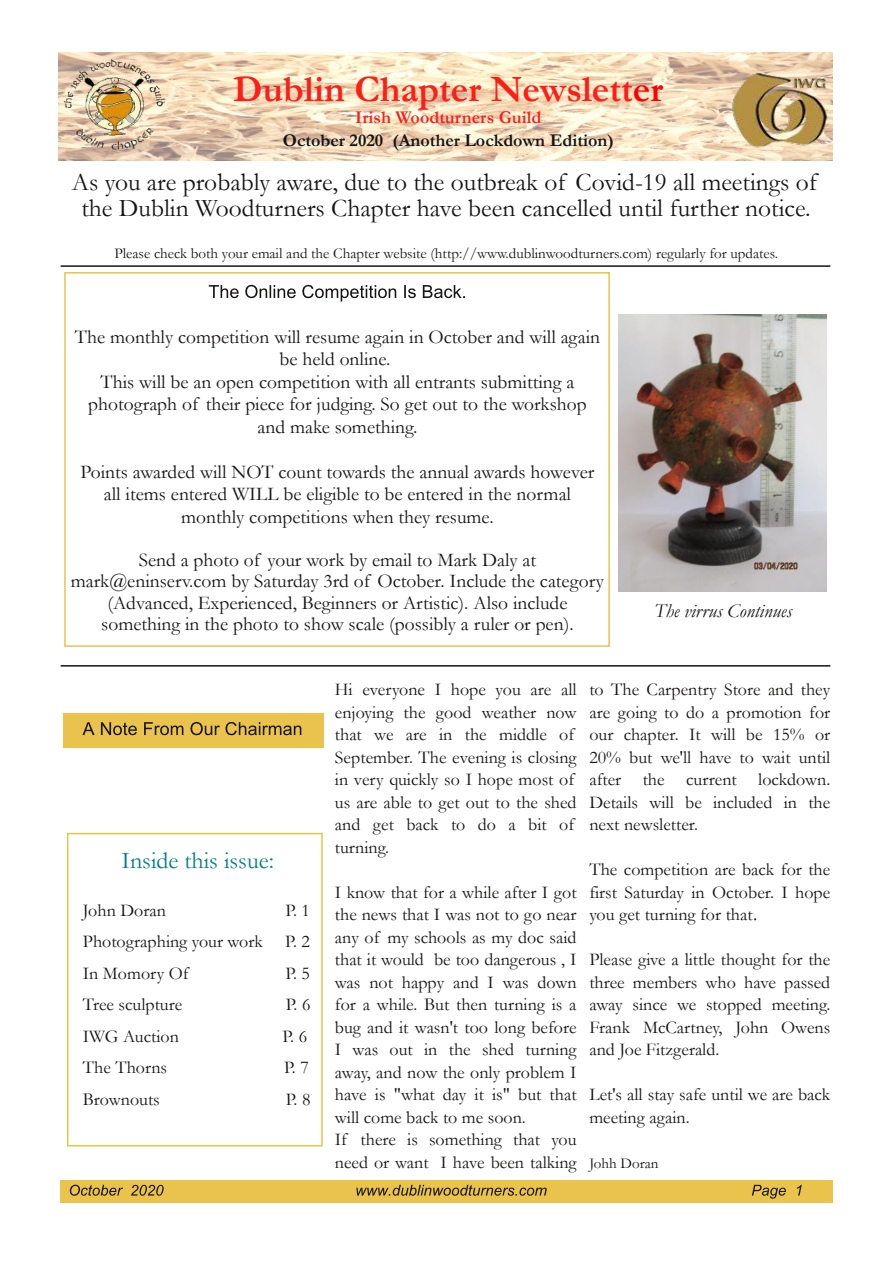
<style>
.page{position:relative;width:893px;height:1263px;background:#fff}
.page>*{position:absolute;margin:0;border:0;box-sizing:border-box;transform-origin:0 0}
.t1{font:700 37.5px "Garamond";color:#ff1e17}
.t2{font:25.5px/25.5px "Garamond";color:#161413;text-align:center}
.t3{font:24px "Garamond";color:#008080}
.t4{font:19.5px/22.5px "Garamond";color:#161413;text-align:center}
.t5{font:italic 19.5px "Garamond";color:#161413}
.t6{font:18px/22.5px "Garamond";color:#161413}
.t7{font:700 18px "Garamond";color:#161413}
.t8{font:700 18px "Garamond";color:#ff1e17}
.t9{font:15px "Garamond";color:#161413}
.s1{color:#f00}
</style>
<div class="page">
<div style="left:60px;top:1180px;width:773px;height:23px;background:#eac34c"></div>
<svg style="left:70px;top:1184px;width:53px;height:12px"></svg>
<svg style="left:131px;top:1185px;width:33px;height:11px"></svg>
<svg style="left:356px;top:1185px;width:191px;height:11px"></svg>
<svg style="left:752px;top:1185px;width:34px;height:14px"></svg>
<svg style="left:797px;top:1185px;width:5px;height:10px"></svg>
<img style="left:58px;top:52px;width:774px;height:108px">
<div style="left:64px;top:272px;width:546px;height:375px;border:2px solid #eac34c"></div>
<img style="left:727px;top:68px;width:105px;height:87px">
<img style="left:61px;top:55px;width:106px;height:95px">
<svg style="left:209px;top:285px;width:30px;height:13px"></svg>
<svg style="left:245px;top:285px;width:51px;height:13px"></svg>
<svg style="left:302px;top:285px;width:94px;height:16px"></svg>
<svg style="left:404px;top:285px;width:12px;height:13px"></svg>
<svg style="left:423px;top:285px;width:42px;height:13px"></svg>
<img style="left:618px;top:315px;width:208px;height:276px">
<div style="left:67px;top:833px;width:256px;height:313px;border:2px solid #eac34c"></div>
<hr style="left:61px;top:665px;width:769px;height:2px;background:#161413">
<div style="left:63px;top:712px;width:261px;height:35px;background:#eac34c"></div>
<svg style="left:83px;top:722px;width:12px;height:13px"></svg>
<svg style="left:101px;top:722px;width:36px;height:13px"></svg>
<svg style="left:144px;top:722px;width:39px;height:13px"></svg>
<svg style="left:190px;top:722px;width:111px;height:13px"></svg>
<hr style="left:61px;top:265px;width:769px;height:2px;background:#161413">
<h1 class="t1" style="left:233px;top:68px;width:432px">Dublin Chapter Newslett<span class="s1">er</span></h1>
<p class="t8" style="left:355px;top:108px;width:188px">Irish Woodturners Guild</p>
<p class="t7" style="left:283px;top:130px;width:332px">October 2020 (Another Lockdown Edition)</p>
<h2 class="t2" style="left:72px;top:170px;width:747px">As you are probably aware, due to the outbreak of Covid-19 all meetings of the Dublin Woodturners Chapter have been cancelled until further notice.</h2>
<p class="t9" style="left:114px;top:245px;width:665px">Please check both your email and the Chapter website (http://www.dublinwoodturners.com) regularly for updates.</p>
<p class="t4" style="left:75px;top:326px;width:527px">The monthly competition will resume again in October and will again be held online.<br>This will be an open competition with all entrants submitting a photograph of their piece for judging. So get out to the workshop and make something.</p>
<p class="t4" style="left:81px;top:461px;width:515px">Points awarded will NOT count towards the annual awards however all items entered WILL be eligible to be entered in the normal monthly competitions when they resume.</p>
<p class="t4" style="left:71px;top:550px;width:535px;line-height:21px">Send a photo of your work by email to Mark Daly at mark@eninserv.com by Saturday 3rd of October. Include the category (Advanced, Experienced, Beginners or Artistic). Also include something in the photo to show scale (possibly a ruler or pen).</p>
<p class="t5" style="left:654px;top:600px;width:139px">The virrus Continues</p>
<h3 class="t3" style="left:122px;top:847px;width:154px">Inside this issue:</h3>
<p class="t6" style="left:83px;top:899px;width:85px">John Doran</p>
<p class="t6" style="left:285px;top:899px;width:26px">P. 1</p>
<p class="t6" style="left:83px;top:930px;width:181px">Photographing your work</p>
<p class="t6" style="left:285px;top:930px;width:26px">P. 2</p>
<p class="t6" style="left:83px;top:962px;width:107px">In Momory Of</p>
<p class="t6" style="left:285px;top:962px;width:26px">P. 5</p>
<p class="t6" style="left:83px;top:993px;width:101px">Tree sculpture</p>
<p class="t6" style="left:286px;top:993px;width:26px">P. 6</p>
<p class="t6" style="left:83px;top:1025px;width:98px">IWG Auction</p>
<p class="t6" style="left:283px;top:1025px;width:26px">P. 6</p>
<p class="t6" style="left:83px;top:1056px;width:86px">The Thorns</p>
<p class="t6" style="left:284px;top:1056px;width:26px">P. 7</p>
<p class="t6" style="left:83px;top:1088px;width:78px">Brownouts</p>
<p class="t6" style="left:286px;top:1088px;width:26px">P. 8</p>
<p class="t6" style="left:335px;top:678px;width:243px">Hi everyone I hope you are all enjoying the good weather now that we are in the middle of<br>September. The evening is closing in very quickly so I hope most of us are able to get out to the shed and get back to do a bit of turning.</p>
<p class="t6" style="left:335px;top:881px;width:243px">I know that for a while after I got the news that I was not to go near any of my schools as my doc said that it would be too dangerous , I was not happy and I was down for a while. But then turning is a bug and it wasn't too long before<br>I was out in the shed turning away, and now the only problem I have is "what day it is" but that will come back to me soon.<br>If there is something that you need or want I have been talking</p>
<p class="t6" style="left:589px;top:678px;width:242px;text-align:justify">to The Carpentry Store and they are going to do a promotion for our chapter. It will be 15% or 20% but we'll have to wait until after the current lockdown.<br>Details will be included in the next newsletter.</p>
<p class="t6" style="left:589px;top:858px;width:242px;text-align:justify">The competition are back for the first Saturday in October. I hope you get turning for that</p>
<p class="t6" style="left:589px;top:948px;width:242px;text-align:justify">Please give a little thought for the three members who have passed away since we stopped meeting.<br>Frank McCartney, John Owens and Joe Fitzgerald.</p>
<p class="t6" style="left:589px;top:1083px;width:242px">Let's all stay safe until we are back meeting again.</p>
<p class="t9" style="left:589px;top:1155px;width:71px">Johh Doran</p>
</div>
